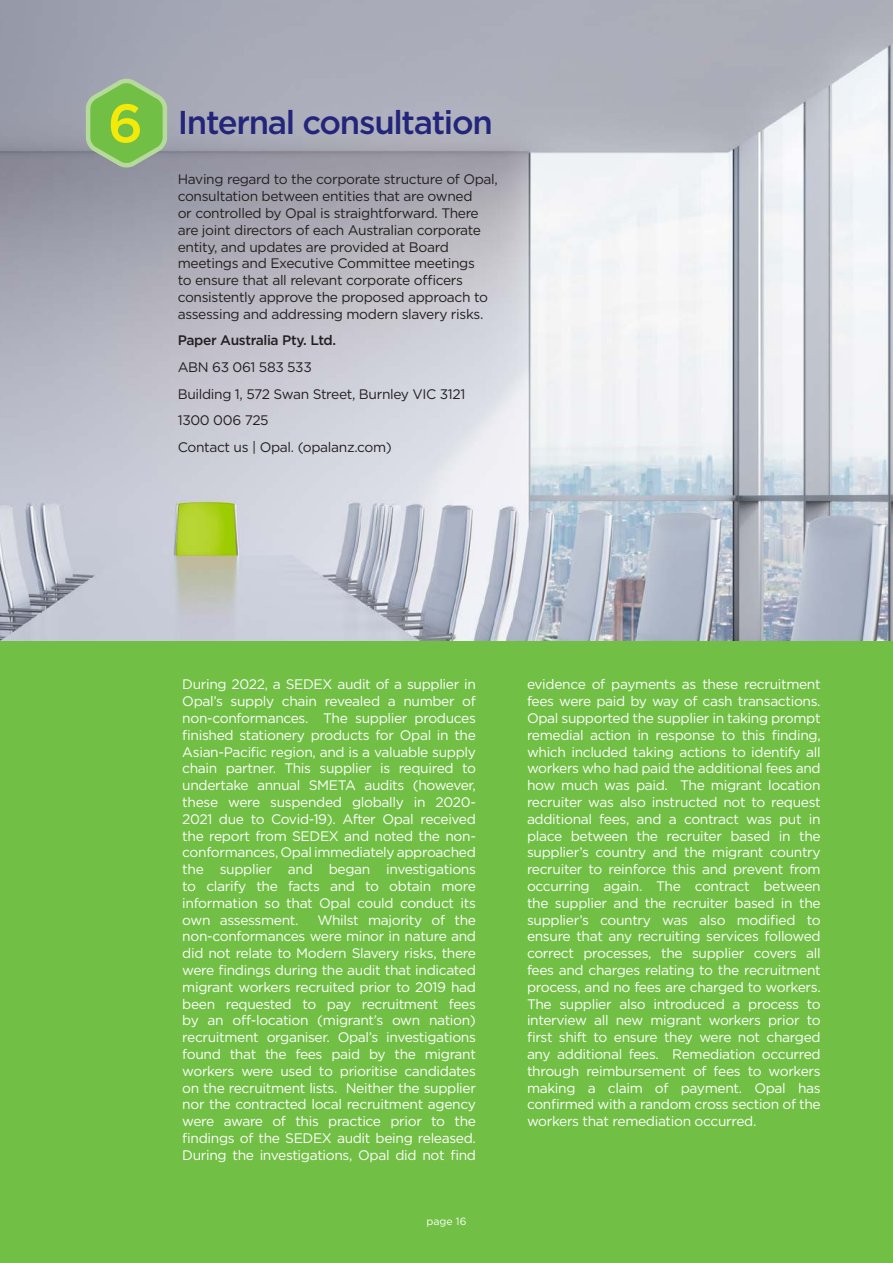
<style>
.page{position:relative;width:893px;height:1263px;background:#fff}
.page>*{position:absolute;margin:0;border:0;box-sizing:border-box;transform-origin:0 0}
.t1{font:500 54px "Gotham";color:#f3ea09}
._2_Numbered_sub_sect{font:500 33px "Gotham";letter-spacing:-.04em;color:#23257a}
._4_Body_copy{font:13.8px/16.8px "Gotham";letter-spacing:-.025em;color:#fff;text-align:justify}
._4_Body_copy-2{font:13.8px/16.8px "Gotham";letter-spacing:-.025em;color:#231f20}
._4_Body_copy-3{font:500 13.8px "Gotham";letter-spacing:-.025em;color:#231f20}
.t2{font:10.5px "Gotham";color:#fff}
</style>
<div class="page">
<div style="left:0;top:640px;width:893px;height:623px;background:#71bf44"></div>
<img style="left:0;top:0;width:893px;height:640px">
<svg style="left:84px;top:76px;width:85px;height:96px;background:#86b76f"></svg>
<p class="t1" style="left:108px;top:88px;width:37px">6</p>
<p class="_2_Numbered_sub_sect" style="left:178px;top:100px;width:317px">Internal consultation</p>
<p class="_4_Body_copy-2" style="left:178px;top:171px;width:322px">Having regard to the corporate structure of Opal, consultation between entities that are owned<br>or controlled by Opal is straightforward. There are joint directors of each Australian corporate entity, and updates are provided at Board meetings and Executive Committee meetings<br>to ensure that all relevant corporate officers consistently approve the proposed approach to assessing and addressing modern slavery risks.</p>
<p class="_4_Body_copy-3" style="left:178px;top:331px;width:160px">Paper Australia Pty. Ltd.</p>
<p class="_4_Body_copy-2" style="left:178px;top:358px;width:136px">ABN 63 061 583 533</p>
<p class="_4_Body_copy-2" style="left:178px;top:385px;width:289px">Building 1, 572 Swan Street, Burnley VIC 3121</p>
<p class="_4_Body_copy-2" style="left:178px;top:412px;width:93px">1300 006 725</p>
<p class="_4_Body_copy-2" style="left:178px;top:438px;width:216px">Contact us | Opal. (opalanz.com)</p>
<p class="_4_Body_copy" style="left:182px;top:676px;width:295px">During 2022, a SEDEX audit of a supplier in Opal’s supply chain revealed a number of non-conformances. The supplier produces finished stationery products for Opal in the Asian-Pacific region, and is a valuable supply chain partner. This supplier is required to undertake annual SMETA audits (however, these were suspended globally in 2020- 2021 due to Covid-19). After Opal received the report from SEDEX and noted the non&shy;conformances, Opal immediately approached the supplier and began investigations to clarify the facts and to obtain more information so that Opal could conduct its own assessment.</p>
<p class="_4_Body_copy" style="left:182px;top:911px;width:295px;text-indent:135px">Whilst majority of the non-conformances were minor in nature and did not relate to Modern Slavery risks, there were findings during the audit that indicated migrant workers recruited prior to 2019 had been requested to pay recruitment fees by an off-location (migrant’s own nation) recruitment organiser. Opal’s investigations found that the fees paid by the migrant workers were used to prioritise candidates on the recruitment lists. Neither the supplier nor the contracted local recruitment agency were aware of this practice prior to the findings of the SEDEX audit being released.<br>During the investigations, Opal did not find</p>
<p class="t2" style="left:426px;top:1214px;width:41px">page 16</p>
<p class="_4_Body_copy" style="left:527px;top:676px;width:295px">evidence of payments as these recruitment fees were paid by way of cash transactions.<br>Opal supported the supplier in taking prompt remedial action in response to this finding, which included taking actions to identify all workers who had paid the additional fees and how much was paid. The migrant location recruiter was also instructed not to request additional fees, and a contract was put in place between the recruiter based in the supplier’s country and the migrant country recruiter to reinforce this and prevent from occurring again. The contract between the supplier and the recruiter based in the supplier’s country was also modified to ensure that any recruiting services followed correct processes, the supplier covers all fees and charges relating to the recruitment process, and no fees are charged to workers.<br>The supplier also introduced a process to interview all new migrant workers prior to first shift to ensure they were not charged any additional fees. Remediation occurred through reimbursement of fees to workers making a claim of payment. Opal has confirmed with a random cross section of the workers that remediation occurred.</p>
</div>
